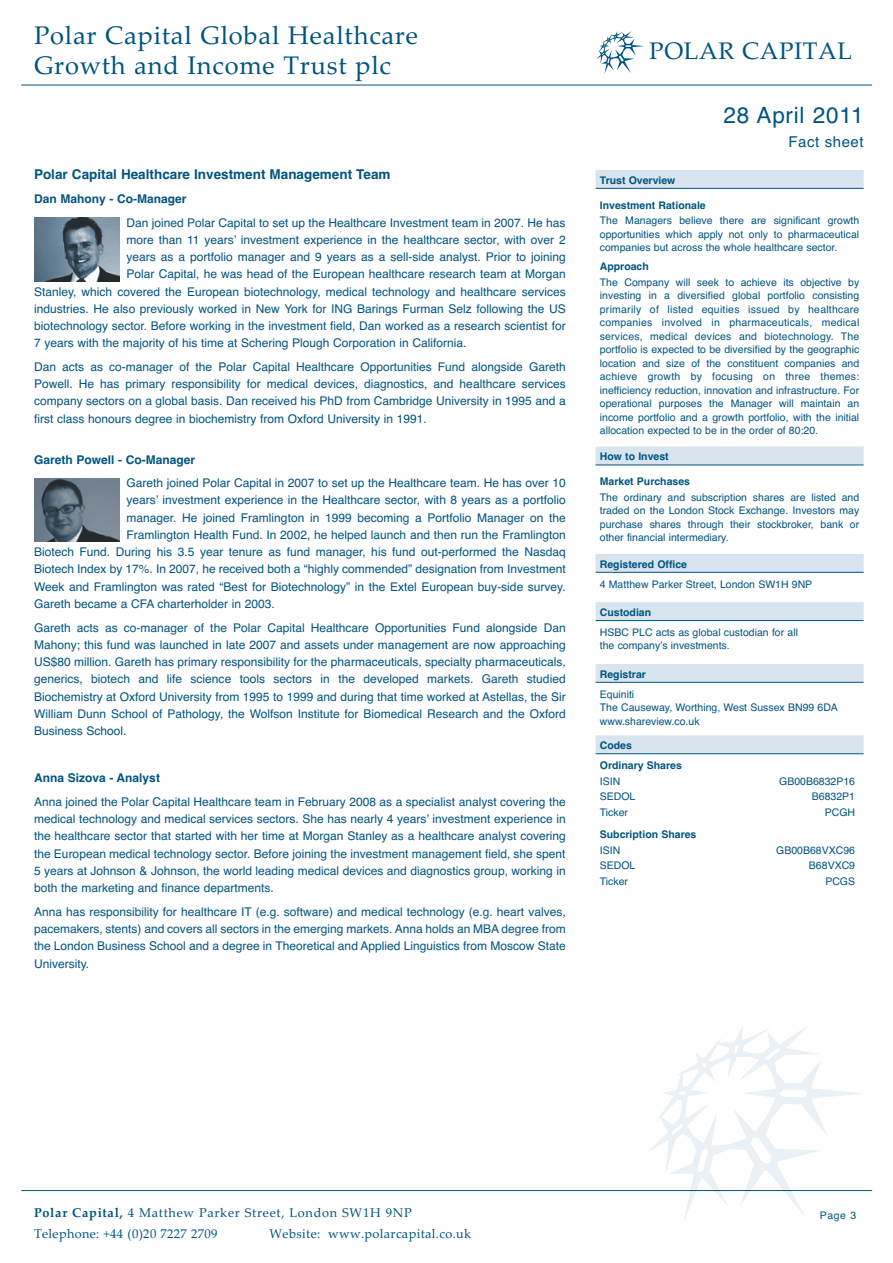
<style>
.page{position:relative;width:893px;height:1263px;background:#fff}
.page>*{position:absolute;margin:0;border:0;box-sizing:border-box;transform-origin:0 0}
.t1{font:25.5px/30px "Palatino Linotype";letter-spacing:.03em;color:#005480}
.t2{font:24px "Palatino Linotype";letter-spacing:.025em;color:#005480}
.t3{font:22.5px "Helvetica";letter-spacing:.035em;color:#005480}
.t4{font:15px "Helvetica";letter-spacing:.035em;color:#005480}
.t5{font:700 13.5px "Helvetica";color:#005480}
.t6{font:12.75px "Palatino Linotype";letter-spacing:.025em;color:#005480}
.t7{font:12.75px "Palatino Linotype";letter-spacing:.055em;color:#005480}
.t8{font:12px/17.2px "Helvetica";color:#005480;text-align:justify}
.t9{font:700 12px "Helvetica";color:#005480}
.t10{font:10.5px/13.5px "Helvetica";color:#005480;text-align:justify}
.t11{font:700 10.5px/20px "Helvetica";color:#005480}
.s1{font-weight:700}
</style>
<div class="page">
<svg style="left:646px;top:1026px;width:219px;height:194px"></svg>
<hr style="left:21px;top:1190px;width:851px;height:1px;background:#005480">
<hr style="left:21px;top:85px;width:851px;height:1px;background:#005480">
<img style="left:34px;top:478px;width:85px;height:64px">
<img style="left:34px;top:218px;width:85px;height:63px">
<div style="left:595px;top:170px;width:268px;height:18px;background:#d8e4ee"></div>
<hr style="left:595px;top:188px;width:268px;height:1px;background:#005480">
<div style="left:595px;top:447px;width:268px;height:18px;background:#d8e4ee"></div>
<hr style="left:595px;top:465px;width:268px;height:1px;background:#005480">
<div style="left:595px;top:554px;width:268px;height:18px;background:#d8e4ee"></div>
<hr style="left:595px;top:572px;width:268px;height:1px;background:#005480">
<div style="left:595px;top:602px;width:268px;height:18px;background:#d8e4ee"></div>
<hr style="left:595px;top:620px;width:268px;height:1px;background:#005480">
<div style="left:595px;top:664px;width:268px;height:18px;background:#d8e4ee"></div>
<hr style="left:595px;top:682px;width:268px;height:1px;background:#005480">
<div style="left:595px;top:735px;width:268px;height:18px;background:#d8e4ee"></div>
<hr style="left:595px;top:753px;width:268px;height:1px;background:#005480">
<svg style="left:596px;top:31px;width:48px;height:43px"></svg>
<h1 class="t1" style="left:34px;top:23px;width:385px">Polar Capital Global Healthcare<br>Growth and Income Trust plc</h1>
<p class="t5" style="left:34px;top:170px;width:358px">Polar Capital Healthcare Investment Management Team</p>
<p class="t9" style="left:34px;top:194px;width:154px">Dan Mahony - Co-Manager</p>
<p class="t8" style="left:127px;top:215px;width:440px">Dan joined Polar Capital to set up the Healthcare Investment team in 2007. He has</p>
<p class="t8" style="left:127px;top:232px;width:440px">more than 11 years’ investment experience in the healthcare sector, with over 2</p>
<p class="t8" style="left:127px;top:249px;width:440px">years as a portfolio manager and 9 years as a sell-side analyst. Prior to joining</p>
<p class="t8" style="left:127px;top:267px;width:440px">Polar Capital, he was head of the European healthcare research team at Morgan</p>
<p class="t8" style="left:34px;top:284px;width:533px">Stanley, which covered the European biotechnology, medical technology and healthcare services</p>
<p class="t8" style="left:34px;top:301px;width:533px">industries. He also previously worked in New York for ING Barings Furman Selz following the US</p>
<p class="t8" style="left:34px;top:318px;width:533px">biotechnology sector. Before working in the investment field, Dan worked as a research scientist for</p>
<p class="t8" style="left:34px;top:336px;width:434px">7 years with the majority of his time at Schering Plough Corporation in California.</p>
<p class="t8" style="left:34px;top:359px;width:533px">Dan acts as co-manager of the Polar Capital Healthcare Opportunities Fund alongside Gareth Powell. He has primary responsibility for medical devices, diagnostics, and healthcare services company sectors on a global basis. Dan received his PhD from Cambridge University in 1995 and a first class honours degree in biochemistry from Oxford University in 1991.</p>
<p class="t9" style="left:34px;top:455px;width:162px">Gareth Powell - Co-Manager</p>
<p class="t8" style="left:127px;top:475px;width:440px">Gareth joined Polar Capital in 2007 to set up the Healthcare team. He has over 10</p>
<p class="t8" style="left:127px;top:493px;width:440px">years’ investment experience in the Healthcare sector, with 8 years as a portfolio</p>
<p class="t8" style="left:127px;top:510px;width:440px">manager. He joined Framlington in 1999 becoming a Portfolio Manager on the</p>
<p class="t8" style="left:127px;top:527px;width:440px">Framlington Health Fund. In 2002, he helped launch and then run the Framlington</p>
<p class="t8" style="left:34px;top:544px;width:533px">Biotech Fund. During his 3.5 year tenure as fund manager, his fund out-performed the Nasdaq</p>
<p class="t8" style="left:34px;top:562px;width:533px">Biotech Index by 17%. In 2007, he received both a “highly commended” designation from Investment</p>
<p class="t8" style="left:34px;top:579px;width:533px">Week and Framlington was rated “Best for Biotechnology” in the Extel European buy-side survey.</p>
<p class="t8" style="left:34px;top:596px;width:242px">Gareth became a CFA charterholder in 2003.</p>
<p class="t8" style="left:34px;top:620px;width:533px">Gareth acts as co-manager of the Polar Capital Healthcare Opportunities Fund alongside Dan Mahony; this fund was launched in late 2007 and assets under management are now approaching US$80 million. Gareth has primary responsibility for the pharmaceuticals, specialty pharmaceuticals, generics, biotech and life science tools sectors in the developed markets. Gareth studied Biochemistry at Oxford University from 1995 to 1999 and during that time worked at Astellas, the Sir William Dunn School of Pathology, the Wolfson Institute for Biomedical Research and the Oxford Business School.</p>
<p class="t9" style="left:34px;top:774px;width:127px">Anna Sizova - Analyst</p>
<p class="t8" style="left:34px;top:794px;width:533px">Anna joined the Polar Capital Healthcare team in February 2008 as a specialist analyst covering the medical technology and medical services sectors. She has nearly 4 years’ investment experience in the healthcare sector that started with her time at Morgan Stanley as a healthcare analyst covering the European medical technology sector. Before joining the investment management field, she spent 5 years at Johnson &amp; Johnson, the world leading medical devices and diagnostics group, working in both the marketing and finance departments.</p>
<p class="t8" style="left:34px;top:904px;width:533px">Anna has responsibility for healthcare IT (e.g. software) and medical technology (e.g. heart valves, pacemakers, stents) and covers all sectors in the emerging markets. Anna holds an MBA degree from the London Business School and a degree in Theoretical and Applied Linguistics from Moscow State University.</p>
<h2 class="t2" style="left:649px;top:41px;width:204px">POLAR CAPITAL</h2>
<h3 class="t3" style="left:723px;top:107px;width:141px">28 April 2011</h3>
<p class="t4" style="left:788px;top:136px;width:76px">Fact sheet</p>
<p class="t11" style="left:600px;top:171px;width:77px">Trust Overview</p>
<p class="t11" style="left:600px;top:196px;width:107px">Investment Rationale</p>
<p class="t10" style="left:600px;top:215px;width:261px">The Managers believe there are significant growth opportunities which apply not only to pharmaceutical companies but across the whole healthcare sector.</p>
<p class="t11" style="left:600px;top:257px;width:50px">Approach</p>
<p class="t10" style="left:600px;top:276px;width:261px">The Company will seek to achieve its objective by investing in a diversified global portfolio consisting primarily of listed equities issued by healthcare companies involved in pharmaceuticals, medical services, medical devices and biotechnology. The portfolio is expected to be diversified by the geographic location and size of the constituent companies and achieve growth by focusing on three themes: inefficiency reduction, innovation and infrastructure. For operational purposes the Manager will maintain an income portfolio and a growth portfolio, with the initial allocation expected to be in the order of 80:20.</p>
<p class="t11" style="left:600px;top:448px;width:70px">How to Invest</p>
<p class="t11" style="left:600px;top:473px;width:92px">Market Purchases</p>
<p class="t10" style="left:600px;top:491px;width:261px">The ordinary and subscription shares are listed and traded on the London Stock Exchange. Investors may purchase shares through their stockbroker, bank or other financial intermediary.</p>
<p class="t11" style="left:600px;top:555px;width:89px">Registered Office</p>
<p class="t10" style="left:600px;top:578px;width:214px">4 Matthew Parker Street, London SW1H 9NP</p>
<p class="t11" style="left:600px;top:603px;width:53px">Custodian</p>
<p class="t10" style="left:600px;top:626px;width:200px">HSBC PLC acts as global custodian for all the company’s investments.</p>
<p class="t11" style="left:600px;top:665px;width:48px">Registrar</p>
<p class="t10" style="left:600px;top:688px;width:240px;text-align:left">Equiniti<br>The Causeway, Worthing, West Sussex BN99 6DA www.shareview.co.uk</p>
<p class="t11" style="left:600px;top:736px;width:83px">Codes<br>Ordinary Shares</p>
<p class="t10" style="left:600px;top:775px;width:22px">ISIN</p>
<p class="t10" style="left:779px;top:775px;width:77px">GB00B6832P16</p>
<p class="t10" style="left:600px;top:791px;width:37px">SEDOL</p>
<p class="t10" style="left:811px;top:791px;width:45px">B6832P1</p>
<p class="t10" style="left:600px;top:806px;width:30px">Ticker</p>
<p class="t10" style="left:824px;top:806px;width:32px">PCGH</p>
<p class="t11" style="left:600px;top:825px;width:98px">Subcription Shares</p>
<p class="t10" style="left:600px;top:844px;width:22px">ISIN</p>
<p class="t10" style="left:776px;top:844px;width:80px">GB00B68VXC96</p>
<p class="t10" style="left:600px;top:860px;width:37px">SEDOL</p>
<p class="t10" style="left:809px;top:860px;width:48px">B68VXC9</p>
<p class="t10" style="left:600px;top:875px;width:30px">Ticker</p>
<p class="t10" style="left:825px;top:875px;width:31px">PCGS</p>
<p class="t7" style="left:34px;top:1208px;width:379px"><span class="s1">Polar Capital,</span> 4 Matthew Parker Street, London SW1H 9NP</p>
<p class="t10" style="left:819px;top:1210px;width:38px">Page 3</p>
<p class="t6" style="left:34px;top:1229px;width:185px">Telephone: +44 (0)20 7227 2709</p>
<p class="t6" style="left:269px;top:1229px;width:203px">Website: www.polarcapital.co.uk</p>
</div>
